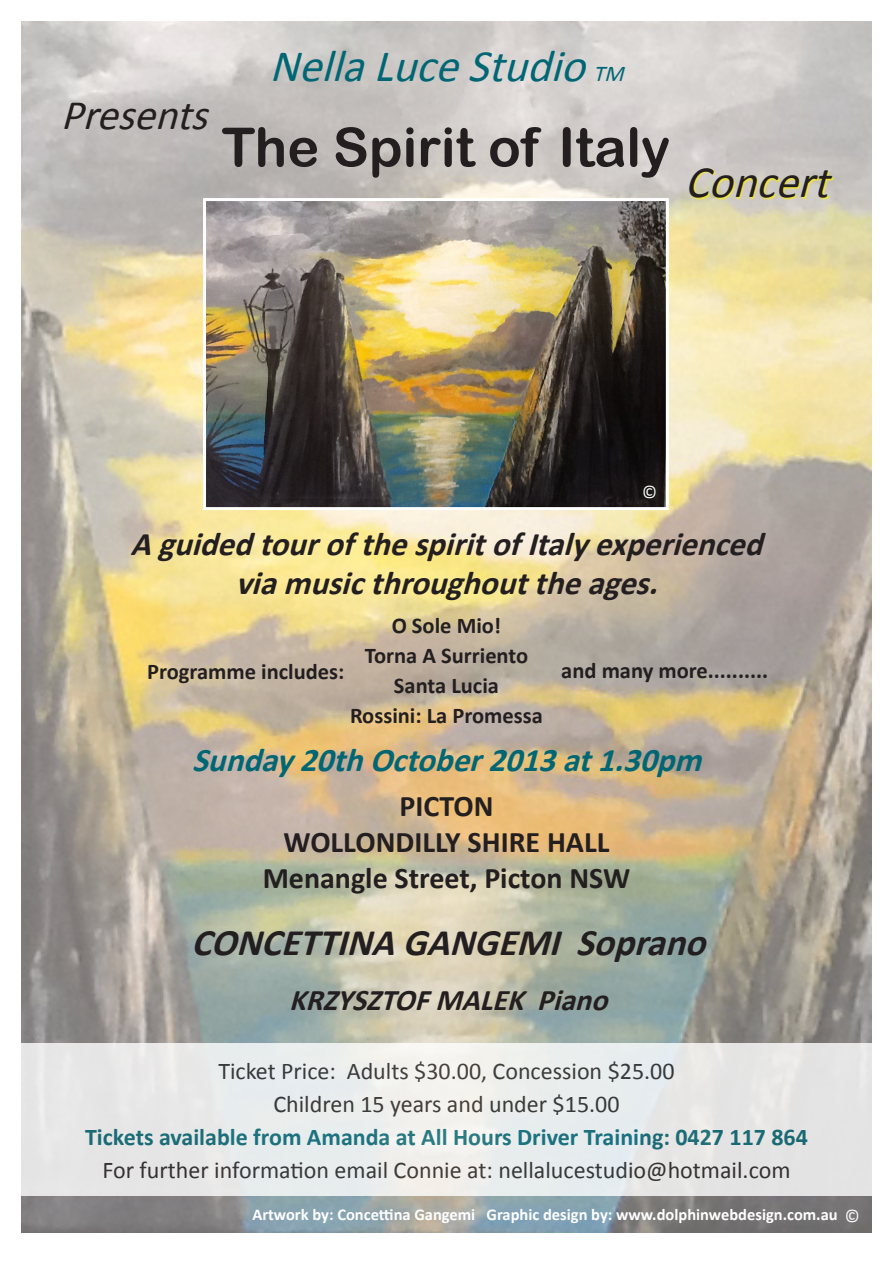
<style>
.page{position:relative;width:893px;height:1263px;background:#fff}
.page>*{position:absolute;margin:0;border:0;box-sizing:border-box;transform-origin:0 0}
.t1{font:54px "Arial Rounded MT Bold";color:#231f20}
.t2{font:italic 45px "Calibri";color:#016674}
.t3{font:italic 45px "Calibri";color:#231f20}
.t4{font:italic 42px "Calibri";color:#231f20}
.t5{font:italic 700 37.5px "Calibri";color:#231f20}
.t6{font:italic 700 33px "Calibri";color:#231f20}
.t7{font:italic 700 33px "Calibri";color:#016674}
.t8{font:700 30px "Calibri";color:#231f20}
.t9{font:italic 700 30px "Calibri";color:#231f20}
.t10{font:24px/33px "Calibri";color:#231f20;text-align:center}
.t11{font:700 24px "Calibri";color:#016674}
.t12{font:700 22.5px "Calibri";color:#231f20}
.t13{font:18px "Calibri";color:#fff}
.t14{font:700 16.5px "Calibri";color:#fff}
.s1{font-size:22.5px}
</style>
<div class="page">
<img style="left:21px;top:21px;width:851px;height:1211px">
<svg style="left:21px;top:1043px;width:851px;height:152px;background:#e8eae9"></svg>
<div style="left:689px;top:167px;width:146px;height:33px;background:#fff101;opacity:.75"></div>
<img style="left:207px;top:202px;width:458px;height:304px">
<div style="left:203px;top:198px;width:466px;height:312px;border:3px solid #fff"></div>
<p class="t4" style="left:61px;top:89px;width:161px">Presents</p>
<p class="t2" style="left:270px;top:39px;width:362px">NellaLuceStudio<span class="s1">TM</span></p>
<p class="t1" style="left:222px;top:115px;width:450px">The Spirit of Italy</p>
<p class="t3" style="left:685px;top:154px;width:159px">Concert</p>
<p class="t13" style="left:642px;top:480px;width:17px">©</p>
<p class="t6" style="left:131px;top:523px;width:643px">A guidedtourofthespiritofItalyexperienced</p>
<p class="t6" style="left:236px;top:563px;width:433px">viamusicthroughouttheages.</p>
<p class="t12" style="left:392px;top:612px;width:111px">O Sole Mio!</p>
<p class="t12" style="left:365px;top:642px;width:165px">Torna A Surriento</p>
<p class="t12" style="left:394px;top:672px;width:107px">Santa Lucia</p>
<p class="t12" style="left:350px;top:702px;width:194px">Rossini: La Promessa</p>
<p class="t12" style="left:147px;top:657px;width:199px">Programme includes:</p>
<p class="t12" style="left:561px;top:657px;width:208px">and many more..........</p>
<p class="t7" style="left:192px;top:740px;width:520px">Sunday20thOctober2013at1.30pm</p>
<p class="t8" style="left:399px;top:788px;width:96px">PICTON</p>
<p class="t8" style="left:284px;top:824px;width:327px">WOLLONDILLY SHIRE HALL</p>
<p class="t8" style="left:263px;top:860px;width:369px">Menangle Street, Picton NSW</p>
<p class="t5" style="left:191px;top:920px;width:527px">CONCETTINA GANGEMI Soprano</p>
<p class="t9" style="left:289px;top:981px;width:329px">KRZYSZTOFMALEK Piano</p>
<p class="t10" style="left:218px;top:1053px;width:458px">Ticket Price: Adults $30.00, Concession $25.00<br>Children 15 years and under $15.00</p>
<p class="t11" style="left:85px;top:1122px;width:724px">Tickets available from Amanda at All Hours Driver Training: 0427 117 864</p>
<p class="t10" style="left:102px;top:1152px;width:690px">For further information email Connie at: nellalucestudio@hotmail.com</p>
<p class="t14" style="left:252px;top:1204px;width:587px">Artwork by: Concettina Gangemi Graphic design by: www.dolphinwebdesign.com.au</p>
<p class="t13" style="left:845px;top:1205px;width:17px">©</p>
</div>
